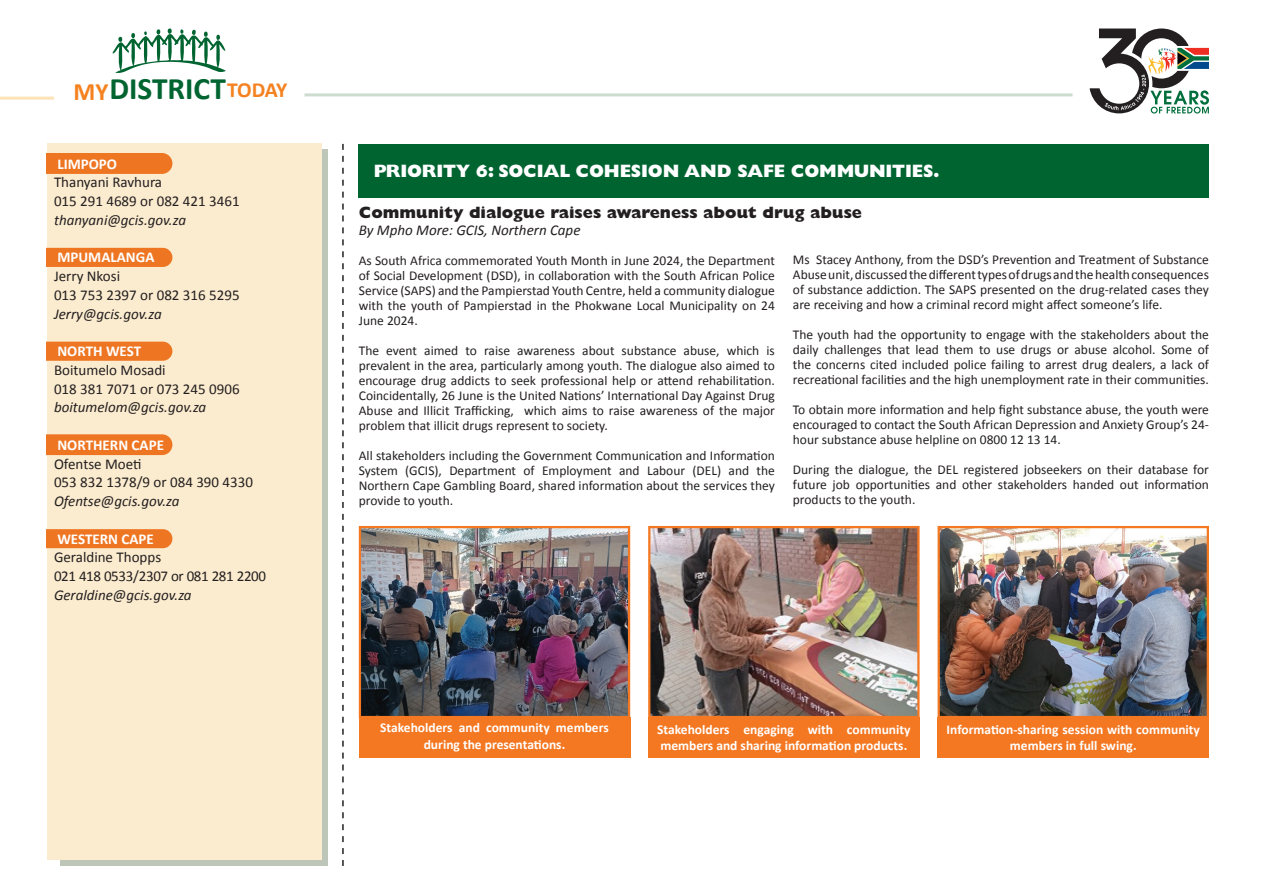
<style>
.page{position:relative;width:1263px;height:893px;background:#fff}
.page>*{position:absolute;margin:0;border:0;box-sizing:border-box;transform-origin:0 0}
.t1{font:700 31.35px "Calibri";color:#006431}
.t2{font:800 18px "Gill Sans MT Pro";letter-spacing:-.01em;color:#fff}
.t3{font:800 16.5px "Gill Sans MT Pro";color:#231f20}
.t4{font:15px/18.8px "Calibri";color:#231f20}
.t5{font:italic 15px "Calibri";color:#231f20}
.t6{font:700 15px "Calibri";color:#fff}
.t7{font:15px/18.8px "Calibri";letter-spacing:-.02em;color:#231f20}
.t8{font:13.5px/15px "Calibri";color:#231f20;text-align:justify}
.t9{font:700 13.5px/16.2px "Calibri";color:#fff;text-align:center}
.s1{font-size:25.05px;color:#f58220}
.s2{font-size:21.6px;color:#f58220}
</style>
<div class="page">
<div style="left:60px;top:150px;width:267px;height:716px;background:#bec5b9"></div>
<div style="left:47px;top:144px;width:274px;height:716px;background:#fceccf"></div>
<div style="left:47px;top:153px;width:125px;height:21px;background:#ee7623"></div>
<div style="left:47px;top:248px;width:125px;height:19px;background:#ee7623"></div>
<div style="left:47px;top:342px;width:125px;height:19px;background:#ee7623"></div>
<div style="left:47px;top:434px;width:125px;height:21px;background:#ee7623"></div>
<div style="left:47px;top:529px;width:125px;height:19px;background:#ee7623"></div>
<svg style="left:342px;top:144px;width:2px;height:722px"></svg>
<hr style="left:0;top:97px;width:54px;height:3px;background:#fee2b7">
<hr style="left:304px;top:93px;width:768px;height:3px;background:#ccdcd0">
<svg style="left:113px;top:28px;width:113px;height:45px"></svg>
<svg style="left:1089px;top:29px;width:120px;height:85px"></svg>
<div style="left:359px;top:144px;width:850px;height:54px;background:#006431"></div>
<img style="left:362px;top:529px;width:265px;height:186px">
<div style="left:359px;top:526px;width:271px;height:192px;border:2px solid #f47721"></div>
<div style="left:359px;top:717px;width:271px;height:41px;background:#f47721"></div>
<img style="left:651px;top:529px;width:265px;height:186px">
<div style="left:648px;top:526px;width:271px;height:192px;border:2px solid #f47721"></div>
<div style="left:648px;top:717px;width:271px;height:41px;background:#f47721"></div>
<img style="left:940px;top:529px;width:266px;height:186px">
<div style="left:937px;top:526px;width:272px;height:192px;border:2px solid #f47721"></div>
<div style="left:937px;top:717px;width:272px;height:41px;background:#f47721"></div>
<h1 class="t1" style="left:73px;top:69px;width:215px"><span class="s1">MY</span>DISTRICT<span class="s2">TODAY</span></h1>
<p class="t6" style="left:57px;top:154px;width:61px">LIMPOPO</p>
<p class="t4" style="left:54px;top:173px;width:187px">Thanyani Ravhura<br>015 291 4689 or 082 421 3461</p>
<p class="t5" style="left:54px;top:210px;width:134px">thanyani@gcis.gov.za</p>
<p class="t6" style="left:57px;top:248px;width:99px">MPUMALANGA</p>
<p class="t4" style="left:54px;top:267px;width:187px">Jerry Nkosi<br>013 753 2397 or 082 316 5295</p>
<p class="t5" style="left:54px;top:303px;width:109px">Jerry@gcis.gov.za</p>
<p class="t6" style="left:57px;top:342px;width:85px">NORTH WEST</p>
<p class="t4" style="left:54px;top:361px;width:187px">Boitumelo Mosadi<br>018 381 7071 or 073 245 0906</p>
<p class="t5" style="left:54px;top:397px;width:154px">boitumelom@gcis.gov.za</p>
<p class="t6" style="left:57px;top:435px;width:108px">NORTHERN CAPE</p>
<p class="t4" style="left:54px;top:454px;width:200px">Ofentse Moeti<br>053 832 1378/9 or 084 390 4330</p>
<p class="t5" style="left:54px;top:491px;width:127px">Ofentse@gcis.gov.za</p>
<p class="t6" style="left:57px;top:529px;width:98px">WESTERN CAPE</p>
<p class="t7" style="left:54px;top:548px;width:214px">Geraldine Thopps<br>021 418 0533/2307 or 081 281 2200</p>
<p class="t5" style="left:54px;top:585px;width:139px">Geraldine@gcis.gov.za</p>
<h2 class="t2" style="left:374px;top:160px;width:568px">PRIORITY 6: SOCIAL COHESION AND SAFE COMMUNITIES.</h2>
<p class="t3" style="left:359px;top:203px;width:505px">Community dialogue raises awareness about drug abuse</p>
<p class="t5" style="left:359px;top:219px;width:223px">By Mpho More: GCIS, Northern Cape</p>
<p class="t8" style="left:359px;top:253px;width:418px">As South Africa commemorated Youth Month in June 2024, the Department of Social Development (DSD), in collaboration with the South African Police Service (SAPS) and the Pampierstad Youth Centre, held a community dialogue with the youth of Pampierstad in the Phokwane Local Municipality on 24<br>June 2024.</p>
<p class="t8" style="left:359px;top:343px;width:418px">The event aimed to raise awareness about substance abuse, which is prevalent in the area, particularly among youth. The dialogue also aimed to encourage drug addicts to seek professional help or attend rehabilitation.<br>Coincidentally, 26 June is the United Nations’ International Day Against Drug Abuse and Illicit Trafficking, which aims to raise awareness of the major problem that illicit drugs represent to society.</p>
<p class="t8" style="left:359px;top:448px;width:418px">All stakeholders including the Government Communication and Information System (GCIS), Department of Employment and Labour (DEL) and the Northern Cape Gambling Board, shared information about the services they provide to youth.</p>
<p class="t8" style="left:793px;top:253px;width:418px">Ms Stacey Anthony, from the DSD’s Prevention and Treatment of Substance Abuse unit, discussed the different types of drugs and the health consequences of substance addiction. The SAPS presented on the drug-related cases they are receiving and how a criminal record might affect someone’s life.</p>
<p class="t8" style="left:793px;top:328px;width:418px">The youth had the opportunity to engage with the stakeholders about the daily challenges that lead them to use drugs or abuse alcohol. Some of the concerns cited included police failing to arrest drug dealers, a lack of recreational facilities and the high unemployment rate in their communities.</p>
<p class="t8" style="left:793px;top:403px;width:418px">To obtain more information and help fight substance abuse, the youth were encouraged to contact the South African Depression and Anxiety Group’s 24- hour substance abuse helpline on 0800 12 13 14.</p>
<p class="t8" style="left:793px;top:462px;width:418px">During the dialogue, the DEL registered jobseekers on their database for future job opportunities and other stakeholders handed out information products to the youth.</p>
<p class="t9" style="left:380px;top:720px;width:230px">Stakeholders and community members during the presentations.</p>
<p class="t9" style="left:657px;top:721px;width:255px;text-align:left">Stakeholders engaging with community members and sharing information products.</p>
<p class="t9" style="left:946px;top:721px;width:255px">Information-sharing session with community members in full swing.</p>
</div>
